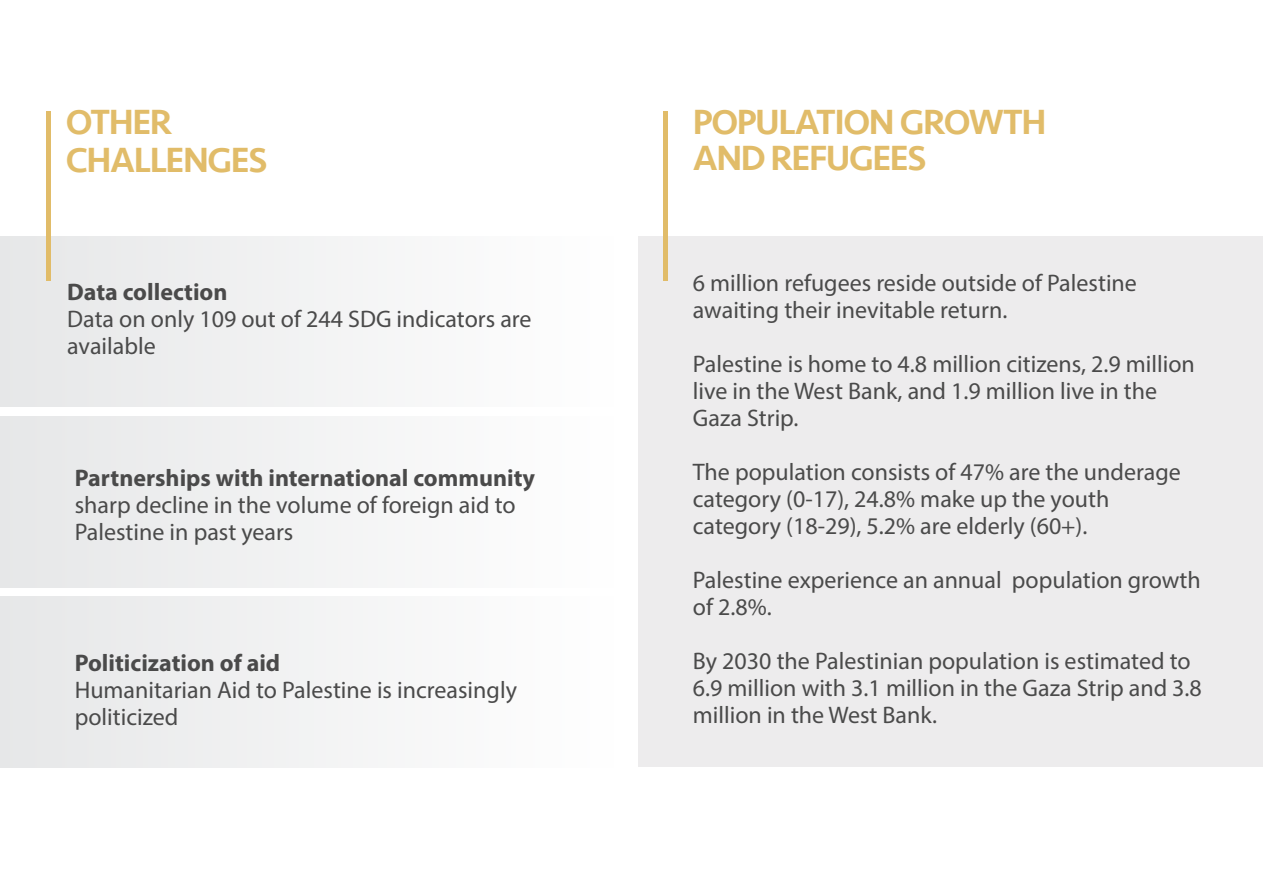
<style>
.page{position:relative;width:1263px;height:893px;background:#fff}
.page>*{position:absolute;margin:0;border:0;box-sizing:border-box;transform-origin:0 0}
.t1{font:500 36px/37.5px "Seravek";letter-spacing:-.04em;color:#e1bc69}
.t2{font:24px/27px "Myriad Pro";color:#4a4a4a}
.t3{font:700 24px "Myriad Pro";color:#4a4a4a}
</style>
<div class="page">
<div style="left:0;top:596px;width:628px;height:171px;background:#f2f3f3"></div>
<div style="left:0;top:416px;width:628px;height:171px;background:#f2f3f3"></div>
<div style="left:0;top:236px;width:628px;height:171px;background:#f2f3f3"></div>
<div style="left:639px;top:236px;width:624px;height:531px;background:#edeced"></div>
<div style="left:663px;top:112px;width:5px;height:169px;background:#e1bc69"></div>
<hr style="left:46px;top:112px;width:4px;height:169px;background:#e1bc69">
<h1 class="t1" style="left:66px;top:103px;width:203px">OTHER<br>CHALLENGES</h1>
<h1 class="t1" style="left:693px;top:104px;width:355px;line-height:36px">POPULATION GROWTH<br>AND REFUGEES</h1>
<p class="t3" style="left:67px;top:276px;width:162px">Data collection</p>
<p class="t2" style="left:67px;top:305px;width:466px">Data on only 109 out of 244 SDG indicators are available</p>
<p class="t3" style="left:75px;top:462px;width:462px">Partnerships with international community</p>
<p class="t2" style="left:75px;top:491px;width:442px">sharp decline in the volume of foreign aid to<br>Palestine in past years</p>
<p class="t3" style="left:75px;top:647px;width:207px">Politicization of aid</p>
<p class="t2" style="left:75px;top:676px;width:444px">Humanitarian Aid to Palestine is increasingly politicized</p>
<p class="t2" style="left:693px;top:269px;width:446px">6 million refugees reside outside of Palestine awaiting their inevitable return.</p>
<p class="t2" style="left:693px;top:350px;width:504px">Palestine is home to 4.8 million citizens, 2.9 million live in the West Bank, and 1.9 million live in the<br>Gaza Strip.</p>
<p class="t2" style="left:693px;top:458px;width:489px">The population consists of 47% are the underage category (0-17), 24.8% make up the youth category (18-29), 5.2% are elderly (60+).</p>
<p class="t2" style="left:693px;top:566px;width:509px">Palestine experience an annual population growth of 2.8%.</p>
<p class="t2" style="left:693px;top:647px;width:511px">By 2030 the Palestinian population is estimated to<br>6.9 million with 3.1 million in the Gaza Strip and 3.8 million in the West Bank.</p>
</div>
